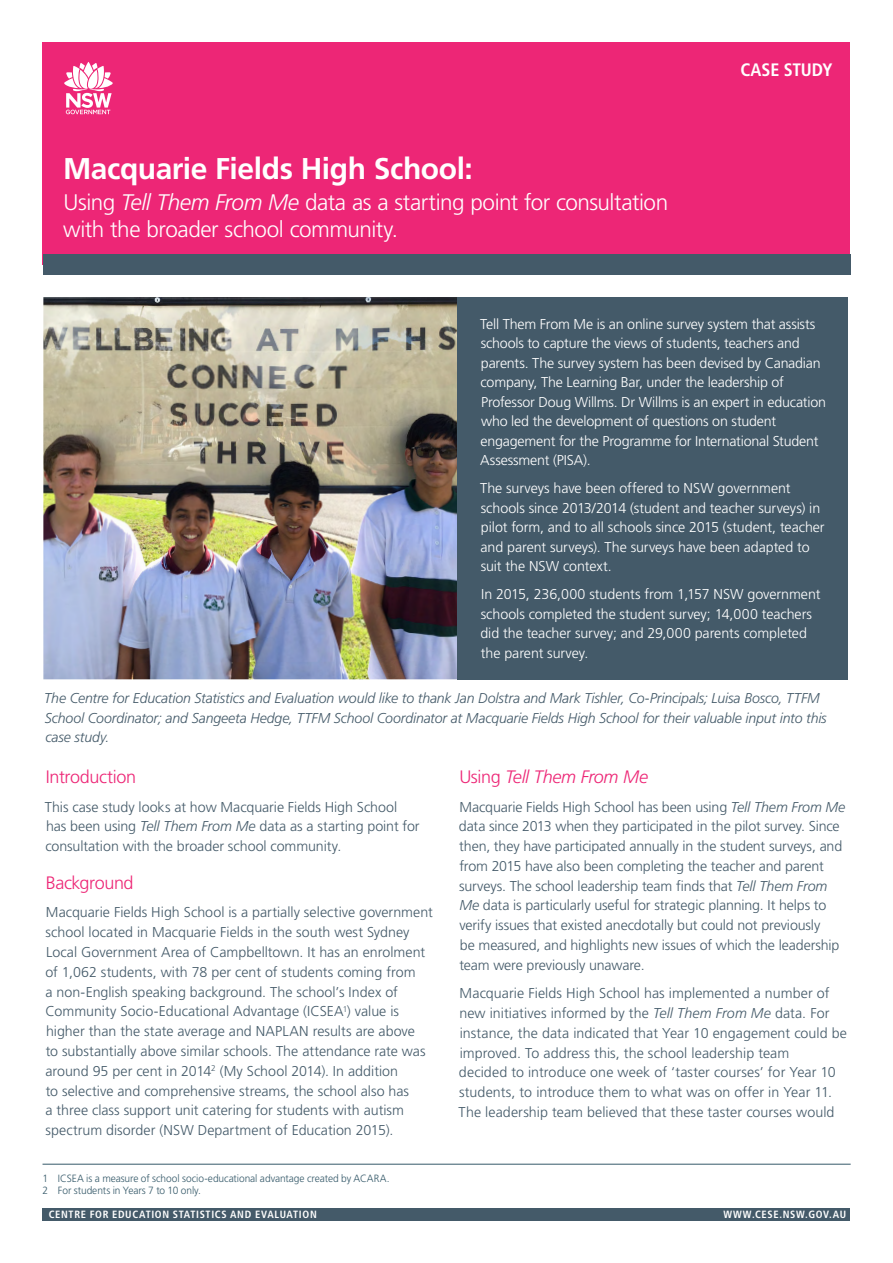
<style>
.page{position:relative;width:893px;height:1263px;background:#fff}
.page>*{position:absolute;margin:0;border:0;box-sizing:border-box;transform-origin:0 0}
._1_3_Main_Title_-_su{font:700 30px "Frutiger LT Pro";letter-spacing:-.015em;color:#fff}
._1_3_Main_Title_-_su-2{font:300 22.5px/27px "Frutiger LT Pro";letter-spacing:-.02em;color:#fff}
._2_7_Heading_1{font:300 18px "Frutiger LT Pro";letter-spacing:-.02em;color:#ed2676}
._2_7_Heading_1-2{font:italic 300 18px "Frutiger LT Pro";letter-spacing:-.02em;color:#ed2676}
._1_1_Document_issue{font:700 condensed 18px "Frutiger LT Pro";letter-spacing:-.01em;color:#fff}
._2_10_Body_copy{font:300 14.25px/19.8px "Frutiger LT Pro";color:#445a69}
._2_10_Body_copy-2{font:300 14.25px/19.5px "Frutiger LT Pro";letter-spacing:-.01em;color:#fff}
._2_10_Body_copy-3{font:italic 300 14.25px/20px "Frutiger LT Pro";letter-spacing:-.01em;color:#445a69}
.Source{font:300 10.5px/12px "Frutiger LT Pro";letter-spacing:-.01em;color:#355969}
.t1{font:700 condensed 10.5px "Frutiger LT Pro";letter-spacing:.06em;color:#fff}
.s1{font-style:italic}
.s2{font-style:normal}
</style>
<div class="page">
<div style="left:43px;top:1208px;width:807px;height:12px;background:#445a69"></div>
<img style="left:43px;top:297px;width:415px;height:382px">
<div style="left:43px;top:43px;width:807px;height:222px;background:#ed2676"></div>
<svg style="left:64px;top:62px;width:49px;height:52px"></svg>
<div style="left:43px;top:254px;width:807px;height:20px;background:#445a69"></div>
<div style="left:458px;top:297px;width:390px;height:382px;background:#445a69"></div>
<hr style="left:43px;top:1164px;width:808px;height:1px;background:#355969">
<p class="_1_3_Main_Title_-_su" style="left:63px;top:151px;width:411px">Macquarie Fields High School:</p>
<p class="_1_3_Main_Title_-_su-2" style="left:63px;top:189px;width:606px">Using <span class="s1">Tell Them From Me</span> data as a starting point for consultation with the broader school community.</p>
<p class="_1_1_Document_issue" style="left:740px;top:59px;width:94px">CASE STUDY</p>
<p class="_2_10_Body_copy-2" style="left:480px;top:314px;width:347px">Tell Them From Me is an online survey system that assists schools to capture the views of students, teachers and parents. The survey system has been devised by Canadian company, The Learning Bar, under the leadership of Professor Doug Willms. Dr Willms is an expert in education who led the development of questions on student engagement for the Programme for International Student Assessment (PISA).</p>
<p class="_2_10_Body_copy-2" style="left:480px;top:479px;width:346px">The surveys have been offered to NSW government schools since 2013/2014 (student and teacher surveys) in pilot form, and to all schools since 2015 (student, teacher and parent surveys). The surveys have been adapted to suit the NSW context.</p>
<p class="_2_10_Body_copy-2" style="left:480px;top:585px;width:341px">In 2015, 236,000 students from 1,157 NSW government schools completed the student survey; 14,000 teachers did the teacher survey; and 29,000 parents completed the parent survey.</p>
<p class="_2_10_Body_copy-3" style="left:44px;top:688px;width:784px">The Centre for Education Statistics and Evaluation would like to thank Jan Dolstra and Mark Tishler, Co-Principals; Luisa Bosco, TTFM<br>School Coordinator; and Sangeeta Hedge, TTFM School Coordinator at Macquarie Fields High School for their valuable input into this case study.</p>
<p class="_2_7_Heading_1" style="left:46px;top:766px;width:92px">Introduction</p>
<p class="_2_10_Body_copy" style="left:45px;top:797px;width:376px">This case study looks at how Macquarie Fields High School has been using <span class="s1">Tell Them From Me</span> data as a starting point for consultation with the broader school community.</p>
<p class="_2_7_Heading_1" style="left:46px;top:872px;width:89px">Background</p>
<p class="_2_10_Body_copy" style="left:45px;top:903px;width:389px">Macquarie Fields High School is a partially selective government school located in Macquarie Fields in the south west Sydney Local Government Area of Campbelltown. It has an enrolment of 1,062 students, with 78 per cent of students coming from<br>a non-English speaking background. The school’s Index of Community Socio-Educational Advantage (ICSEA<sup>1</sup>) value is higher than the state average and NAPLAN results are above<br>to substantially above similar schools. The attendance rate was around 95 per cent in 2014<sup>2</sup> (My School 2014). In addition<br>to selective and comprehensive streams, the school also has<br>a three class support unit catering for students with autism spectrum disorder (NSW Department of Education 2015).</p>
<p class="Source" style="left:43px;top:1172px;width:349px">1 ICSEA is a measure of school socio-educational advantage created by ACARA.<br>2 For students in Years 7 to 10 only.</p>
<p class="_2_7_Heading_1-2" style="left:459px;top:766px;width:190px"><span class="s2">Using</span> Tell Them From Me</p>
<p class="_2_10_Body_copy" style="left:459px;top:797px;width:388px">Macquarie Fields High School has been using <span class="s1">Tell Them From Me </span>data since 2013 when they participated in the pilot survey. Since then, they have participated annually in the student surveys, and from 2015 have also been completing the teacher and parent surveys. The school leadership team finds that <span class="s1">Tell Them From Me</span> data is particularly useful for strategic planning. It helps to verify issues that existed anecdotally but could not previously<br>be measured, and highlights new issues of which the leadership team were previously unaware.</p>
<p class="_2_10_Body_copy" style="left:459px;top:983px;width:390px">Macquarie Fields High School has implemented a number of new initiatives informed by the <span class="s1">Tell Them From Me</span> data. For instance, the data indicated that Year 10 engagement could be improved. To address this, the school leadership team<br>decided to introduce one week of ‘taster courses’ for Year 10 students, to introduce them to what was on offer in Year 11.<br>The leadership team believed that these taster courses would</p>
<p class="t1" style="left:49px;top:1208px;width:269px">CENTRE FOR EDUCATION STATISTICS AND EVALUATION</p>
<p class="t1" style="left:723px;top:1208px;width:124px">WWW.CESE.NSW.GOV.AU</p>
</div>
